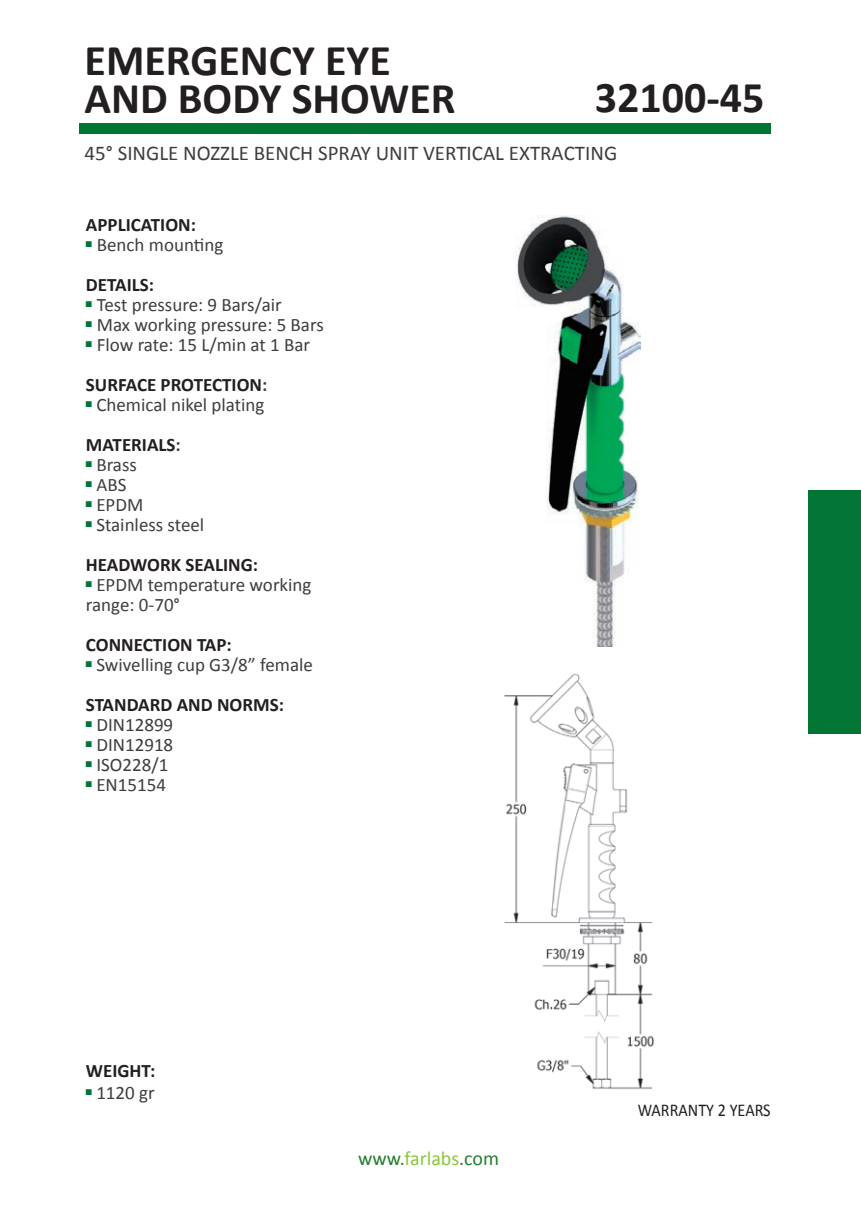
<style>
.page{position:relative;width:861px;height:1213px;background:#fff}
.page>*{position:absolute;margin:0;border:0;box-sizing:border-box;transform-origin:0 0}
.t1{font:700 44px/38px "Calibri";color:#231f20}
.t2{font:21px "Calibri";color:#3e3e3f}
.t3{font:20px "Calibri";color:#257c2e}
.t4{font:19px "Calibri";color:#3e3e3f}
.t5{font:700 19px "Calibri";color:#231f20}
.t6{font:18px "Calibri";color:#231f20;scale:.9 1}
.t7{font:8px "Monotype Sorts";color:#007534}
.s1{color:#3e3e3f}
.s2{color:#8bc63e}
</style>
<div class="page">
<div style="left:807px;top:489px;width:54px;height:244px;background:#007534"></div>
<div style="left:79px;top:123px;width:692px;height:10px;background:#007534"></div>
<img style="left:504px;top:673px;width:151px;height:416px">
<img style="left:516px;top:215px;width:124px;height:431px">
<h1 class="t1" style="left:85px;top:41px;width:372px">EMERGENCY EYE<br>AND BODY SHOWER</h1>
<p class="t1" style="left:595px;top:78px;width:171px">32100-45</p>
<p class="t2" style="left:85px;top:140px;width:534px">45° SINGLE NOZZLE BENCH SPRAY UNIT VERTICAL EXTRACTING</p>
<p class="t5" style="left:86px;top:212px;width:112px">APPLICATION:</p>
<p class="t7" style="left:86px;top:240px;width:8px">N</p>
<p class="t4" style="left:97px;top:232px;width:128px">Bench mounting</p>
<p class="t5" style="left:86px;top:272px;width:70px">DETAILS:</p>
<p class="t7" style="left:86px;top:300px;width:8px">N</p>
<p class="t4" style="left:97px;top:292px;width:186px">Test pressure: 9 Bars/air</p>
<p class="t7" style="left:86px;top:320px;width:8px">N</p>
<p class="t4" style="left:97px;top:312px;width:228px">Max working pressure: 5 Bars</p>
<p class="t7" style="left:86px;top:340px;width:8px">N</p>
<p class="t4" style="left:97px;top:332px;width:215px">Flow rate: 15 L/min at 1 Bar</p>
<p class="t5" style="left:86px;top:372px;width:183px">SURFACE PROTECTION<span class="s1">:</span></p>
<p class="t7" style="left:86px;top:400px;width:8px">N</p>
<p class="t4" style="left:96px;top:392px;width:170px">Chemical nikel plating</p>
<p class="t5" style="left:86px;top:432px;width:96px">MATERIALS<span class="s1">:</span></p>
<p class="t7" style="left:86px;top:460px;width:8px">N</p>
<p class="t4" style="left:96px;top:452px;width:42px">Brass</p>
<p class="t7" style="left:86px;top:480px;width:8px">N</p>
<p class="t4" style="left:96px;top:472px;width:32px">ABS</p>
<p class="t7" style="left:86px;top:500px;width:8px">N</p>
<p class="t4" style="left:96px;top:492px;width:49px">EPDM</p>
<p class="t7" style="left:86px;top:520px;width:8px">N</p>
<p class="t4" style="left:96px;top:512px;width:109px">Stainless steel</p>
<p class="t5" style="left:86px;top:552px;width:174px">HEADWORK SEALING:</p>
<p class="t7" style="left:86px;top:580px;width:8px">N</p>
<p class="t4" style="left:96px;top:572px;width:217px">EPDM temperature working</p>
<p class="t4" style="left:86px;top:592px;width:96px">range: 0-70°</p>
<p class="t5" style="left:86px;top:632px;width:147px">CONNECTION TAP:</p>
<p class="t7" style="left:86px;top:660px;width:8px">N</p>
<p class="t4" style="left:96px;top:652px;width:218px">Swivelling cup G3/8” female</p>
<p class="t5" style="left:86px;top:692px;width:199px">STANDARD AND NORMS:</p>
<p class="t7" style="left:86px;top:720px;width:8px">N</p>
<p class="t4" style="left:96px;top:712px;width:78px">DIN12899</p>
<p class="t7" style="left:86px;top:740px;width:8px">N</p>
<p class="t4" style="left:96px;top:732px;width:78px">DIN12918</p>
<p class="t7" style="left:86px;top:760px;width:8px">N</p>
<p class="t4" style="left:96px;top:752px;width:73px">ISO228/1</p>
<p class="t7" style="left:86px;top:780px;width:8px">N</p>
<p class="t4" style="left:96px;top:772px;width:71px">EN15154</p>
<p class="t5" style="left:86px;top:1058px;width:71px">WEIGHT:</p>
<p class="t7" style="left:86px;top:1088px;width:8px">N</p>
<p class="t4" style="left:96px;top:1080px;width:60px">1120 gr</p>
<p class="t3" style="left:358px;top:1145px;width:142px">www.<span class="s2">farlabs</span>.com</p>
<p class="t6" style="left:638px;top:1098px;width:149px">WARRANTY 2 YEARS</p>
</div>
